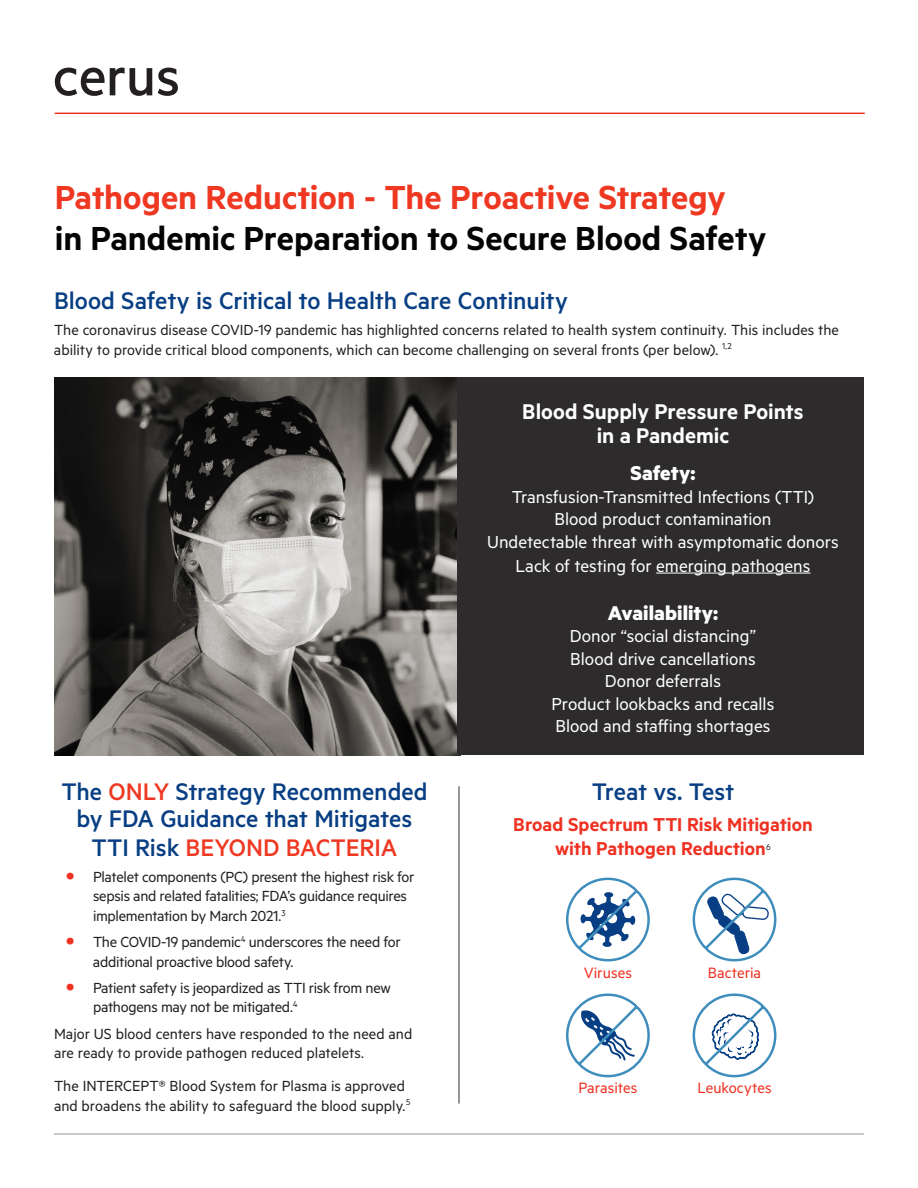
<style>
.page{position:relative;width:918px;height:1188px;background:#fff}
.page>*{position:absolute;margin:0;border:0;box-sizing:border-box;transform-origin:0 0}
.t1{font:600 37.5px "Metric";color:#040503}
.t2{font:600 37.5px "Metric";letter-spacing:-.005em;color:#ef3822}
.t3{font:500 27px/27.8px "Metric";letter-spacing:-.005em;color:#083e83;text-align:center}
.t4{font:600 24px/24px "Metric";color:#fff;text-align:center}
.t5{font:700 22.5px "Metric";letter-spacing:.005em;color:#fff}
.t6{font:600 21px/24px "Metric";color:#ef3122;text-align:center}
.t7{font:19.5px/22.5px "Metric";color:#fff;text-align:center}
.t8{font:16.95px "Metric";color:#ef3122}
.t9{font:16.5px/19.5px "Metric";letter-spacing:-.005em;color:#231f20}
.s1{color:#ef3822}
.s2{font-weight:600;font-size:22.5px;color:#ef3122}
</style>
<div class="page">
<img style="left:54px;top:377px;width:404px;height:378px">
<svg style="left:158px;top:68px;width:20px;height:28px"></svg>
<svg style="left:55px;top:68px;width:97px;height:28px"></svg>
<div style="left:458px;top:377px;width:406px;height:378px;background:#2e2b2c"></div>
<hr style="left:656px;top:573px;width:155px;height:1px;background:#fff">
<svg style="left:566px;top:877px;width:84px;height:85px"></svg>
<svg style="left:692px;top:877px;width:85px;height:85px"></svg>
<svg style="left:692px;top:993px;width:85px;height:85px"></svg>
<svg style="left:566px;top:993px;width:84px;height:85px"></svg>
<hr style="left:459px;top:786px;width:1px;height:318px;background:#2e2b2c">
<hr style="left:54px;top:1133px;width:810px;height:2px;background:#b4b5b8">
<hr style="left:55px;top:113px;width:810px;height:1px;background:#ef3122">
<h1 class="t2" style="left:55px;top:184px;width:673px">Pathogen Reduction - The Proactive Strategy</h1>
<h1 class="t1" style="left:55px;top:225px;width:713px">in Pandemic Preparation to Secure Blood Safety</h1>
<h2 class="t3" style="left:54px;top:289px;width:515px">Blood Safety is Critical to Health Care Continuity</h2>
<p class="t9" style="left:54px;top:321px;width:787px">The coronavirus disease COVID-19 pandemic has highlighted concerns related to health system continuity. This includes the ability to provide critical blood components, which can become challenging on several fronts (per below). <sup>1,2</sup></p>
<h2 class="t3" style="left:61px;top:780px;width:368px">The <span class="s1">ONLY</span> Strategy Recommended by FDA Guidance that Mitigates<br>TTI Risk <span class="s1">BEYOND BACTERIA</span></h2>
<p class="t9" style="left:93px;top:868px;width:323px;text-indent:-27px"><span class="s2">•</span> Platelet components (PC) present the highest risk for sepsis and related fatalities; FDA’s guidance requires implementation by March 2021.<sup>3</sup></p>
<p class="t9" style="left:93px;top:934px;width:309px;text-indent:-27px"><span class="s2">•</span> The COVID-19 pandemic<sup>4</sup> underscores the need for additional proactive blood safety.</p>
<p class="t9" style="left:93px;top:979px;width:299px;text-indent:-27px"><span class="s2">•</span> Patient safety is jeopardized as TTI risk from new pathogens may not be mitigated.<sup>4</sup></p>
<p class="t9" style="left:54px;top:1025px;width:360px">Major US blood centers have responded to the need and are ready to provide pathogen reduced platelets.</p>
<p class="t9" style="left:54px;top:1078px;width:358px">The INTERCEPT® Blood System for Plasma is approved and broadens the ability to safeguard the blood supply.<sup>5</sup></p>
<h3 class="t4" style="left:522px;top:401px;width:283px">Blood Supply Pressure Points in a Pandemic</h3>
<h3 class="t5" style="left:631px;top:465px;width:66px">Safety:</h3>
<p class="t7" style="left:487px;top:487px;width:353px;line-height:23px">Transfusion-Transmitted Infections (TTI)<br>Blood product contamination<br>Undetectable threat with asymptomatic donors Lack of testing for emerging pathogens</p>
<h3 class="t5" style="left:608px;top:605px;width:112px">Availability:</h3>
<p class="t7" style="left:552px;top:626px;width:224px">Donor “social distancing”<br>Blood drive cancellations<br>Donor deferrals<br>Product lookbacks and recalls<br>Blood and staffing shortages</p>
<h2 class="t3" style="left:592px;top:780px;width:144px">Treat vs. Test</h2>
<p class="t6" style="left:513px;top:814px;width:301px">Broad Spectrum TTI Risk Mitigation with Pathogen Reduction<sup>6</sup></p>
<p class="t8" style="left:584px;top:967px;width:50px">Viruses</p>
<p class="t8" style="left:708px;top:967px;width:55px">Bacteria</p>
<p class="t8" style="left:578px;top:1082px;width:60px">Parasites</p>
<p class="t8" style="left:697px;top:1082px;width:76px">Leukocytes</p>
</div>
